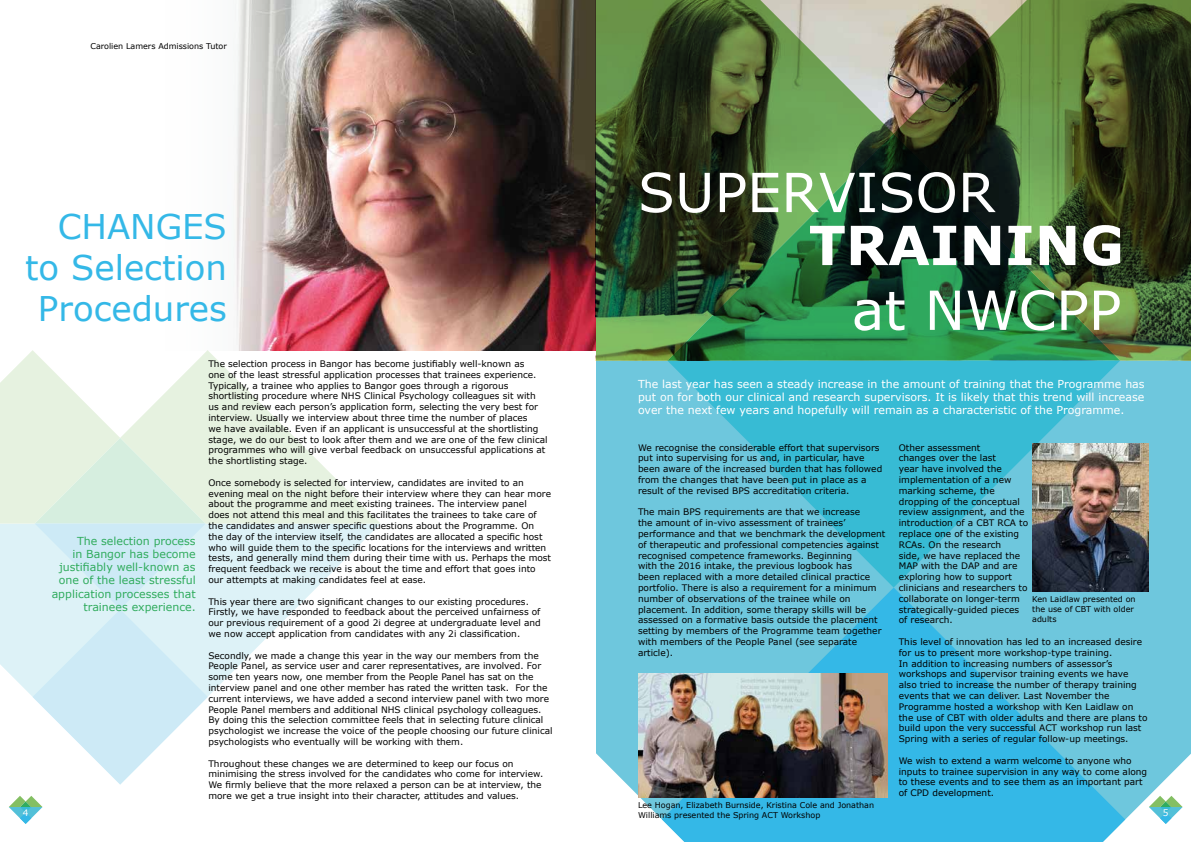
<style>
.page{position:relative;width:1191px;height:842px;background:#fff}
.page>*{position:absolute;margin:0;border:0;box-sizing:border-box;transform-origin:0 0}
.t1{font:54px "Verdana";color:#fff}
.t2{font:700 54px "Verdana";color:#fff}
.t3{font:34px/40.8px "Verdana";color:#34b8e7;text-align:right}
.t4{font:11px/13.2px "Verdana";color:#fff;text-align:justify}
.t5{font:11px/13.2px "Verdana";color:#31ac5e;text-align:right}
.t6{font:9px/10.8px "Verdana";color:#000}
.t7{font:9px "Verdana";color:#fff}
.t8{font:8px/9.6px "Verdana";color:#000}
</style>
<div class="page">
<svg style="left:596px;top:361px;width:595px;height:459px;background:#77cade"></svg>
<svg style="left:667px;top:361px;width:453px;height:226px;background:#4ec0d7"></svg>
<svg style="left:662px;top:587px;width:463px;height:255px;background:#50bfe1"></svg>
<img style="left:235px;top:0;width:360px;height:350px">
<svg style="left:208px;top:524px;width:172px;height:172px;fill:#e3f4f8"></svg>
<svg style="left:208px;top:350px;width:173px;height:174px"></svg>
<svg style="left:0;top:350px;width:208px;height:434px"></svg>
<img style="left:595px;top:0;width:596px;height:360px">
<svg style="left:9px;top:796px;width:34px;height:28px"></svg>
<svg style="left:1148px;top:796px;width:34px;height:28px"></svg>
<img style="left:638px;top:673px;width:249px;height:125px">
<img style="left:1032px;top:444px;width:116px;height:147px">
<p class="t8" style="left:90px;top:41px;width:138px">Carolien Lamers Admissions Tutor</p>
<h2 class="t3" style="left:25px;top:205px;width:203px">CHANGES to Selection<br>Procedures</h2>
<h1 class="t1" style="left:638px;top:158px;width:359px">SUPERVISOR</h1>
<h1 class="t2" style="left:809px;top:211px;width:317px">TRAINING</h1>
<h1 class="t1" style="left:852px;top:276px;width:271px">at NWCPP</h1>
<p class="t6" style="left:208px;top:358px;width:341px">The selection process in Bangor has become justifiably well-known as<br>one of the least stressful application processes that trainees experience.<br>Typically, a trainee who applies to Bangor goes through a rigorous shortlisting procedure where NHS Clinical Psychology colleagues sit with us and review each person’s application form, selecting the very best for interview. Usually we interview about three time the number of places<br>we have available. Even if an applicant is unsuccessful at the shortlisting stage, we do our best to look after them and we are one of the few clinical programmes who will give verbal feedback on unsuccessful applications at the shortlisting stage.</p>
<p class="t6" style="left:208px;top:477px;width:344px">Once somebody is selected for interview, candidates are invited to an evening meal on the night before their interview where they can hear more about the programme and meet existing trainees. The interview panel<br>does not attend this meal and this facilitates the trainees to take care of the candidates and answer specific questions about the Programme. On<br>the day of the interview itself, the candidates are allocated a specific host who will guide them to the specific locations for the interviews and written tests, and generally mind them during their time with us. Perhaps the most frequent feedback we receive is about the time and effort that goes into our attempts at making candidates feel at ease.</p>
<p class="t6" style="left:208px;top:596px;width:334px">This year there are two significant changes to our existing procedures.<br>Firstly, we have responded to feedback about the perceived unfairness of our previous requirement of a good 2i degree at undergraduate level and we now accept application from candidates with any 2i classification.</p>
<p class="t6" style="left:208px;top:650px;width:346px">Secondly, we made a change this year in the way our members from the People Panel, as service user and carer representatives, are involved. For some ten years now, one member from the People Panel has sat on the interview panel and one other member has rated the written task. For the current interviews, we have added a second interview panel with two more People Panel members and additional NHS clinical psychology colleagues.<br>By doing this the selection committee feels that in selecting future clinical psychologist we increase the voice of the people choosing our future clinical psychologists who eventually will be working with them.</p>
<p class="t6" style="left:208px;top:758px;width:336px">Throughout these changes we are determined to keep our focus on minimising the stress involved for the candidates who come for interview.<br>We firmly believe that the more relaxed a person can be at interview, the more we get a true insight into their character, attitudes and values.</p>
<p class="t4" style="left:638px;top:377px;width:508px">The last year has seen a steady increase in the amount of training that the Programme has put on for both our clinical and research supervisors. It is likely that this trend will increase over the next few years and hopefully will remain as a characteristic of the Programme.</p>
<p class="t6" style="left:638px;top:442px;width:246px">We recognise the considerable effort that supervisors put into supervising for us and, in particular, have been aware of the increased burden that has followed from the changes that have been put in place as a result of the revised BPS accreditation criteria.</p>
<p class="t6" style="left:638px;top:506px;width:249px">The main BPS requirements are that we increase<br>the amount of in-vivo assessment of trainees’ performance and that we benchmark the development of therapeutic and professional competencies against recognised competence frameworks. Beginning<br>with the 2016 intake, the previous logbook has<br>been replaced with a more detailed clinical practice portfolio. There is also a requirement for a minimum number of observations of the trainee while on placement. In addition, some therapy skills will be assessed on a formative basis outside the placement setting by members of the Programme team together with members of the People Panel (see separate article).</p>
<p class="t6" style="left:898px;top:442px;width:131px">Other assessment<br>changes over the last<br>year have involved the implementation of a new marking scheme, the dropping of the conceptual review assignment, and the introduction of a CBT RCA to replace one of the existing<br>RCAs. On the research<br>side, we have replaced the<br>MAP with the DAP and are exploring how to support clinicians and researchers to collaborate on longer-term strategically-guided pieces of research.</p>
<p class="t6" style="left:898px;top:636px;width:250px">This level of innovation has led to an increased desire for us to present more workshop-type training.<br>In addition to increasing numbers of assessor’s workshops and supervisor training events we have also tried to increase the number of therapy training events that we can deliver. Last November the Programme hosted a workshop with Ken Laidlaw on the use of CBT with older adults and there are plans to build upon the very successful ACT workshop run last Spring with a series of regular follow-up meetings.</p>
<p class="t6" style="left:898px;top:755px;width:250px">We wish to extend a warm welcome to anyone who inputs to trainee supervision in any way to come along to these events and to see them as an important part of CPD development.</p>
<p class="t5" style="left:52px;top:534px;width:145px">The selection process<br>in Bangor has become justifiably well-known as one of the least stressful application processes that trainees experience.</p>
<p class="t8" style="left:1032px;top:594px;width:105px">Ken Laidlaw presented on the use of CBT with older adults</p>
<p class="t8" style="left:638px;top:800px;width:238px">Lee Hogan, Elizabeth Burnside, Kristina Cole and Jonathan<br>Williams presented the Spring ACT Workshop</p>
<p class="t7" style="left:23px;top:807px;width:7px">4</p>
<p class="t7" style="left:1162px;top:807px;width:7px">5</p>
</div>
